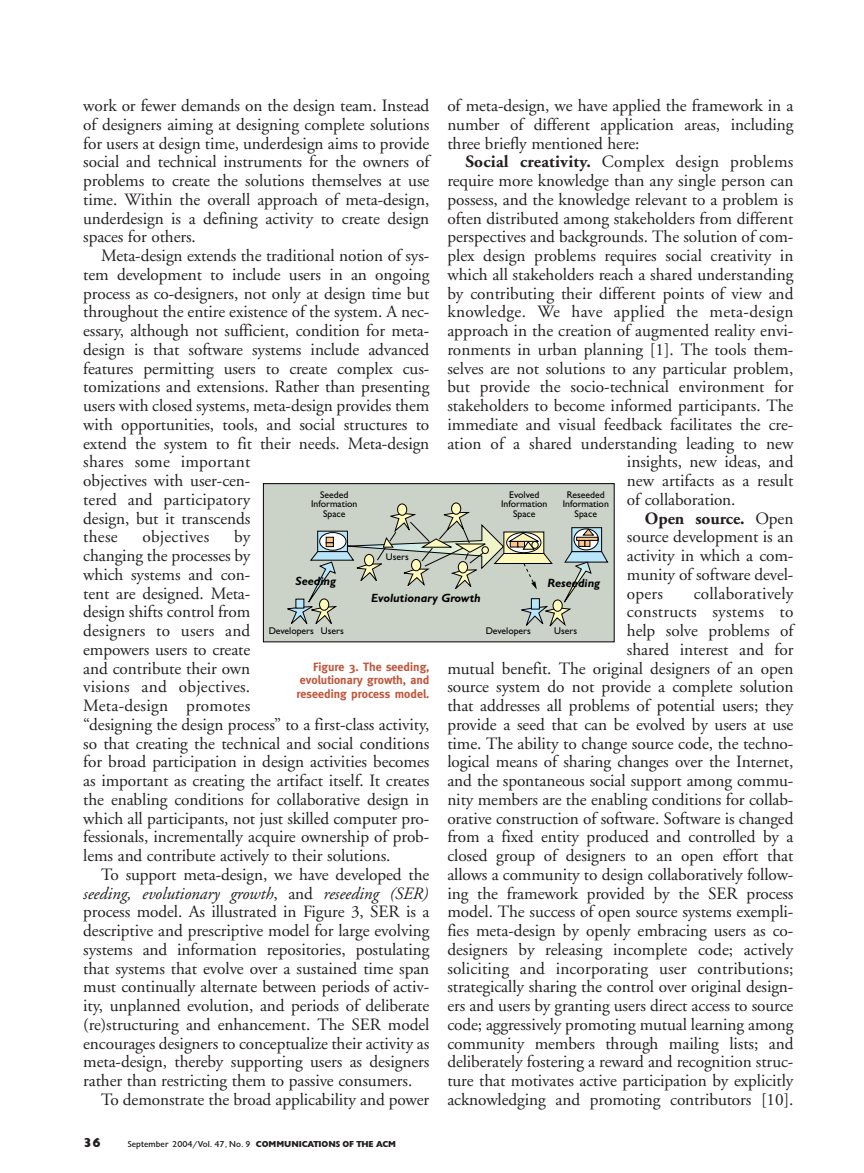
<style>
.page{position:relative;width:864px;height:1173px;background:#fff}
.page>*{position:absolute;margin:0;border:0;box-sizing:border-box;transform-origin:0 0}
.t1{font:17.25px/18.8px "Adobe Garamond";letter-spacing:-.005em;color:#231f20;text-align:justify}
.t2{font:17.25px "Adobe Garamond";letter-spacing:.015em;color:#231f20}
.t3{font:italic 17.25px "Adobe Garamond";letter-spacing:-.005em;color:#231f20}
.t4{font:17.25px "Adobe Garamond";letter-spacing:.02em;color:#231f20}
.t5{font:700 17.25px "Adobe Garamond";letter-spacing:-.005em;color:#231f20}
.t6{font:900 13.5px "Gill";color:#231f20}
.t7{font:700 12px/13.5px "Meta";color:#c0563a;text-align:justify}
.t8{font:italic 700 12px "Gill Sans";color:#000}
.t9{font:9.75px/9.8px "Gill Sans";color:#000;text-align:center}
.t10{font:9px "Gill";color:#231f20}
.s1{font-weight:700}
.s2{font-weight:400}
.s3{font-style:normal}
.s4{font-weight:900}
</style>
<div class="page">
<div style="left:263px;top:483px;width:352px;height:159px;background:#cbd3c9;border:1px solid #000"></div>
<div style="left:451px;top:503px;width:10px;height:12px;background:#fff9ba;border:1px solid #000;border-radius:50%"></div>
<div style="left:397px;top:504px;width:10px;height:12px;background:#fff9ba;border:1px solid #000;border-radius:50%"></div>
<svg style="left:287px;top:508px;width:322px;height:119px"></svg>
<div style="left:531px;top:541px;width:8px;height:8px;background:#fff9ba;border:1px solid #000;border-radius:50%"></div>
<p class="t1" style="left:83px;top:98px;width:348px">work or fewer demands on the design team. Instead of designers aiming at designing complete solutions for users at design time, underdesign aims to provide social and technical instruments for the owners of problems to create the solutions themselves at use time. Within the overall approach of meta-design, underdesign is a defining activity to create design spaces for others.</p>
<p class="t1" style="left:83px;top:248px;width:348px;text-align:left;text-indent:18px">Meta-design extends the traditional notion of sys&shy;tem development to include users in an ongoing process as co-designers, not only at design time but throughout the entire existence of the system. A nec&shy;essary, although not sufficient, condition for meta&shy;design is that software systems include advanced features permitting users to create complex cus&shy;tomizations and extensions. Rather than presenting users with closed systems, meta-design provides them with opportunities, tools, and social structures to extend the system to fit their needs. Meta-design shares some important<br>objectives with user-cen-<br>tered and participatory<br>design, but it transcends<br>these</p>
<p class="t1" style="left:447px;top:98px;width:348px">of meta-design, we have applied the framework in a number of different application areas, including three briefly mentioned here:</p>
<p class="t2" style="left:465px;top:155px;width:330px"><span class="s1">Social creativity.</span> Complex design problems</p>
<p class="t1" style="left:447px;top:173px;width:348px">require more knowledge than any single person can</p>
<p class="t1" style="left:447px;top:192px;width:348px">possess, and the knowledge relevant to a problem is</p>
<p class="t1" style="left:447px;top:210px;width:348px">often distributed among stakeholders from different</p>
<p class="t1" style="left:447px;top:229px;width:348px">perspectives and backgrounds. The solution of com-</p>
<p class="t1" style="left:447px;top:248px;width:348px">plex design problems requires social creativity in</p>
<p class="t1" style="left:447px;top:267px;width:348px">which all stakeholders reach a shared understanding</p>
<p class="t1" style="left:447px;top:285px;width:348px">by contributing their different points of view and</p>
<p class="t4" style="left:447px;top:305px;width:348px">knowledge. We have applied the meta-design</p>
<p class="t1" style="left:447px;top:323px;width:348px">approach in the creation of augmented reality envi-</p>
<p class="t1" style="left:447px;top:342px;width:348px">ronments in urban planning [1]. The tools them-</p>
<p class="t1" style="left:447px;top:360px;width:348px">selves are not solutions to any particular problem,</p>
<p class="t1" style="left:447px;top:379px;width:348px">but provide the socio-technical environment for</p>
<p class="t1" style="left:447px;top:398px;width:348px">stakeholders to become informed participants. The</p>
<p class="t1" style="left:447px;top:417px;width:348px">immediate and visual feedback facilitates the cre-</p>
<p class="t1" style="left:447px;top:435px;width:348px">ation of a shared understanding leading to new</p>
<p class="t1" style="left:627px;top:454px;width:168px">insights, new ideas, and</p>
<p class="t1" style="left:627px;top:473px;width:168px">new artifacts as a result</p>
<p class="t1" style="left:627px;top:492px;width:110px">of collaboration.</p>
<p class="t5" style="left:645px;top:511px;width:150px">Open source. <span class="s2">Open</span></p>
<p class="t1" style="left:627px;top:529px;width:168px">source development is an</p>
<p class="t1" style="left:627px;top:548px;width:168px">activity in which a com-</p>
<p class="t1" style="left:627px;top:567px;width:168px">munity of software devel-</p>
<p class="t1" style="left:627px;top:585px;width:38px">opers</p>
<p class="t9" style="left:311px;top:490px;width:48px">Seeded<br>Information<br>Space</p>
<p class="t9" style="left:501px;top:490px;width:48px">Evolved<br>Information<br>Space</p>
<p class="t9" style="left:563px;top:490px;width:48px">Reseeded<br>Information<br>Space</p>
<p class="t1" style="left:83px;top:529px;width:348px;text-align:left;text-indent:151px">by<br>changing the processes by<br>which systems and con-<br>tent are designed. Meta-<br>design shifts control from<br>designers to users and<br>empowers users to create<br>and contribute their own<br>visions and objectives.<br>Meta-design promotes<br>“designing the design process” to a first-class activity, so that creating the technical and social conditions for broad participation in design activities becomes as important as creating the artifact itself. It creates the enabling conditions for collaborative design in which all participants, not just skilled computer pro&shy;fessionals, incrementally acquire ownership of prob&shy;lems and contribute actively to their solutions.</p>
<p class="t1" style="left:101px;top:867px;width:330px">To support meta-design, we have developed the</p>
<p class="t3" style="left:83px;top:886px;width:346px">seeding, evolutionary growth<span class="s3">, and</span> reseeding (SER)</p>
<p class="t1" style="left:83px;top:904px;width:348px">process model. As illustrated in Figure 3, SER is a</p>
<p class="t1" style="left:83px;top:923px;width:348px">descriptive and prescriptive model for large evolving</p>
<p class="t1" style="left:83px;top:942px;width:348px">systems and information repositories, postulating</p>
<p class="t1" style="left:83px;top:960px;width:348px">that systems that evolve over a sustained time span</p>
<p class="t1" style="left:83px;top:979px;width:348px">must continually alternate between periods of activ-</p>
<p class="t1" style="left:83px;top:998px;width:348px">ity, unplanned evolution, and periods of deliberate</p>
<p class="t1" style="left:83px;top:1017px;width:348px">(re)structuring and enhancement. The SER model</p>
<p class="t1" style="left:83px;top:1035px;width:348px">encourages designers to conceptualize their activity as</p>
<p class="t1" style="left:83px;top:1054px;width:348px">meta-design, thereby supporting users as designers</p>
<p class="t1" style="left:83px;top:1073px;width:331px">rather than restricting them to passive consumers.</p>
<p class="t1" style="left:101px;top:1092px;width:330px">To demonstrate the broad applicability and power</p>
<p class="t2" style="left:142px;top:530px;width:68px">objectives</p>
<p class="t9" style="left:386px;top:552px;width:24px">Users</p>
<p class="t8" style="left:295px;top:577px;width:42px">Seeding</p>
<p class="t8" style="left:547px;top:578px;width:54px">Reseeding</p>
<p class="t1" style="left:447px;top:585px;width:348px;text-align:right">collaboratively<br>constructs systems to<br>help solve problems of<br>shared interest and for<br>mutual benefit. The original designers of an open source system do not provide a complete solution that addresses all problems of potential users; they provide a seed that can be evolved by users at use time. The ability to change source code, the techno&shy;logical means of sharing changes over the Internet, and the spontaneous social support among commu&shy;nity members are the enabling conditions for collab&shy;orative construction of software. Software is changed from a fixed entity produced and controlled by a closed group of designers to an open effort that allows a community to design collaboratively follow&shy;ing the framework provided by the SER process model. The success of open source systems exempli&shy;fies meta-design by openly embracing users as co&shy;designers by releasing incomplete code; actively soliciting and incorporating user contributions; strategically sharing the control over original design&shy;ers and users by granting users direct access to source code; aggressively promoting mutual learning among community members through mailing lists; and deliberately fostering a reward and recognition struc&shy;ture that motivates active participation by explicitly acknowledging and promoting contributors [10].</p>
<p class="t8" style="left:371px;top:594px;width:111px">Evolutionary Growth</p>
<p class="t9" style="left:269px;top:627px;width:77px">Developers Users</p>
<p class="t9" style="left:486px;top:627px;width:47px">Developers</p>
<p class="t9" style="left:554px;top:627px;width:24px">Users</p>
<p class="t7" style="left:296px;top:661px;width:135px;text-indent:17px">Figure 3. The seeding, evolutionary growth, and reseeding process model.</p>
<p class="t6" style="left:83px;top:1138px;width:19px">36</p>
<p class="t10" style="left:128px;top:1141px;width:270px">September 2004/Vol. 47, No. 9 <span class="s4">COMMUNICATIONS OF THE ACM</span></p>
</div>
